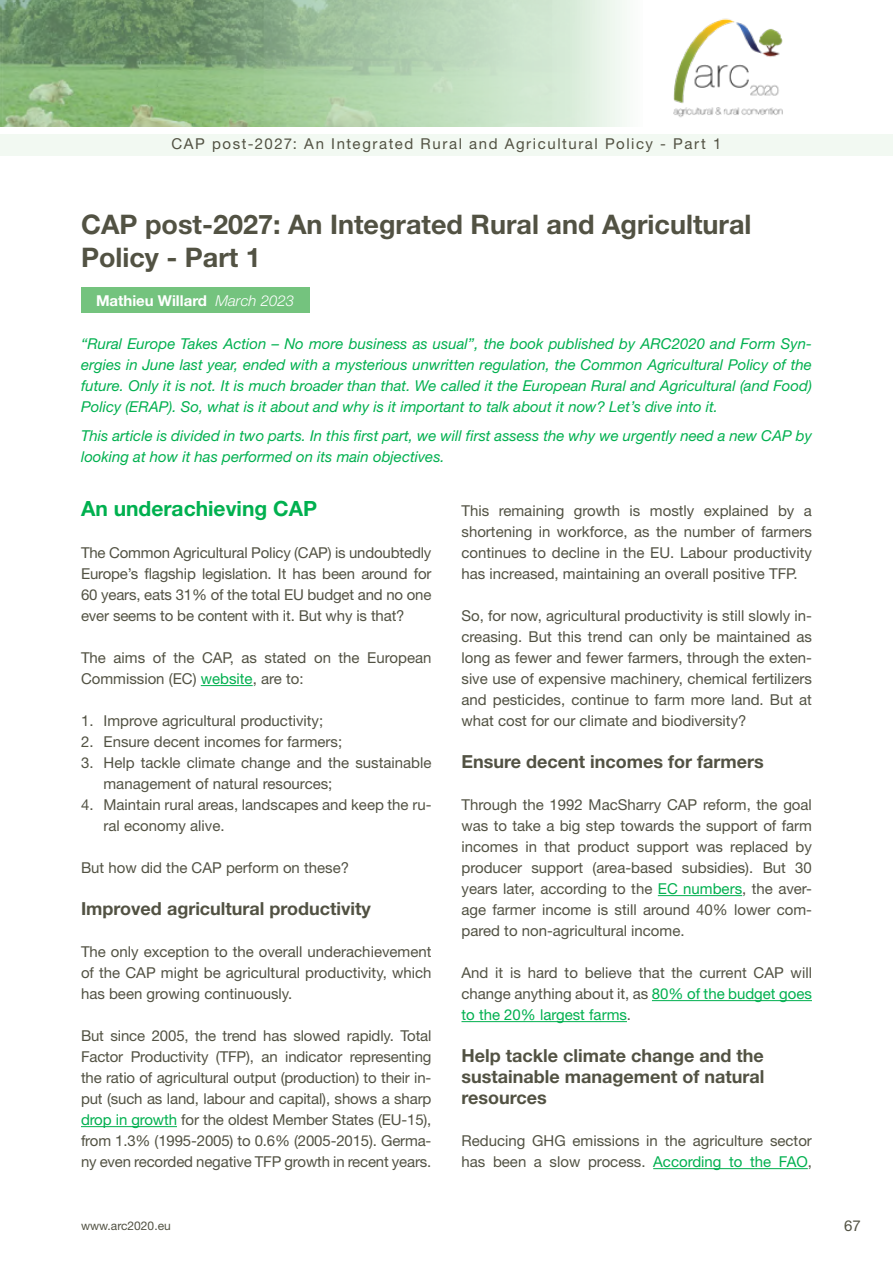
<style>
.page{position:relative;width:893px;height:1263px;background:#fff}
.page>*{position:absolute;margin:0;border:0;box-sizing:border-box;transform-origin:0 0}
.t1{font:700 27px/33px "Helvetica Neue LT Std";color:#525243}
.t2{font:700 21px "Helvetica Neue LT Std";color:#00b04f}
.t3{font:700 18px/21px "Helvetica Neue LT Std";color:#525243;text-align:justify}
.t4{font:15px/21px "Helvetica Neue LT Std";color:#525243;text-align:justify}
.t5{font:italic 15px/21px "Helvetica Neue LT Std";color:#00b04f;text-align:justify}
.t6{font:15px "Helvetica Neue LT Std";letter-spacing:.105em;color:#525243}
.t7{font:700 15px "Helvetica Neue LT Std";color:#fff}
.t8{font:12px "Helvetica Neue LT Std";color:#525243}
.s1{font-weight:300;font-style:italic}
.s2{color:#00b04f}
</style>
<div class="page">
<svg style="left:0;top:0;width:625px;height:127px;background:#a2c39d"></svg>
<div style="left:0;top:134px;width:893px;height:22px;background:#f2f9f2"></div>
<img style="left:673px;top:18px;width:110px;height:100px">
<div style="left:81px;top:287px;width:228px;height:26px;background:#74c37e"></div>
<hr style="left:201px;top:685px;width:52px;height:1px;background:#00b04f">
<hr style="left:81px;top:1126px;width:96px;height:1px;background:#00b04f">
<hr style="left:658px;top:895px;width:84px;height:1px;background:#00b04f">
<hr style="left:652px;top:1000px;width:160px;height:1px;background:#00b04f">
<hr style="left:461px;top:1021px;width:166px;height:1px;background:#00b04f">
<hr style="left:653px;top:1168px;width:155px;height:1px;background:#00b04f">
<p class="t6" style="left:172px;top:134px;width:551px">CAP post-2027: An Integrated Rural and Agricultural Policy - Part 1</p>
<h1 class="t1" style="left:81px;top:207px;width:672px">CAP post-2027: An Integrated Rural and Agricultural<br>Policy - Part 1</h1>
<p class="t7" style="left:96px;top:291px;width:200px">Mathieu Willard <span class="s1">March 2023</span></p>
<p class="t5" style="left:81px;top:333px;width:732px">“Rural Europe Takes Action – No more business as usual”, the book published by ARC2020 and Form Syn&shy;ergies in June last year, ended with a mysterious unwritten regulation, the Common Agricultural Policy of the future. Only it is not. It is much broader than that. We called it the European Rural and Agricultural (and Food)<br>Policy (ERAP). So, what is it about and why is it important to talk about it now? Let’s dive into it.</p>
<p class="t5" style="left:81px;top:425px;width:732px">This article is divided in two parts. In this first part, we will first assess the why we urgently need a new CAP by looking at how it has performed on its main objectives.</p>
<h2 class="t2" style="left:81px;top:495px;width:238px">An underachieving CAP</h2>
<p class="t4" style="left:81px;top:542px;width:352px">The Common Agricultural Policy (CAP) is undoubtedly Europe’s flagship legislation. It has been around for 60 years, eats 31% of the total EU budget and no one ever seems to be content with it. But why is that?</p>
<p class="t4" style="left:81px;top:647px;width:352px">The aims of the CAP, as stated on the European<br>Commission (EC) <span class="s2">website</span>, are to:</p>
<p class="t4" style="left:81px;top:710px;width:244px">1. Improve agricultural productivity;</p>
<p class="t4" style="left:81px;top:731px;width:263px">2. Ensure decent incomes for farmers;</p>
<p class="t4" style="left:104px;top:752px;width:329px;text-indent:-22px">3. Help tackle climate change and the sustainable management of natural resources;</p>
<p class="t4" style="left:104px;top:794px;width:329px;text-indent:-22px">4. Maintain rural areas, landscapes and keep the ru&shy;ral economy alive.</p>
<p class="t4" style="left:81px;top:857px;width:270px">But how did the CAP perform on these?</p>
<p class="t3" style="left:81px;top:898px;width:291px">Improved agricultural productivity</p>
<p class="t4" style="left:81px;top:941px;width:352px">The only exception to the overall underachievement of the CAP might be agricultural productivity, which has been growing continuously.</p>
<p class="t4" style="left:81px;top:1025px;width:352px">But since 2005, the trend has slowed rapidly. Total Factor Productivity (TFP), an indicator representing the ratio of agricultural output (production) to their in&shy;put (such as land, labour and capital), shows a sharp <span class="s2">drop in growth</span> for the oldest Member States (EU-15), from 1.3% (1995-2005) to 0.6% (2005-2015). Germa&shy;ny even recorded negative TFP growth in recent years.</p>
<p class="t4" style="left:461px;top:500px;width:352px">This remaining growth is mostly explained by a shortening in workforce, as the number of farmers continues to decline in the EU. Labour productivity has increased, maintaining an overall positive TFP.</p>
<p class="t4" style="left:461px;top:605px;width:352px">So, for now, agricultural productivity is still slowly in&shy;creasing. But this trend can only be maintained as long as fewer and fewer farmers, through the exten&shy;sive use of expensive machinery, chemical fertilizers and pesticides, continue to farm more land. But at what cost for our climate and biodiversity?</p>
<p class="t3" style="left:461px;top:751px;width:304px">Ensure decent incomes for farmers</p>
<p class="t4" style="left:461px;top:794px;width:352px">Through the 1992 MacSharry CAP reform, the goal was to take a big step towards the support of farm incomes in that product support was replaced by producer support (area-based subsidies). But 30 years later, according to the <span class="s2">EC numbers</span>, the aver&shy;age farmer income is still around 40% lower com&shy;pared to non-agricultural income.</p>
<p class="t4" style="left:461px;top:962px;width:352px">And it is hard to believe that the current CAP will change anything about it, as <span class="s2">80% of the budget goes to the 20% largest farms</span>.</p>
<p class="t3" style="left:461px;top:1045px;width:304px">Help tackle climate change and the sustainable management of natural resources</p>
<p class="t4" style="left:461px;top:1130px;width:352px">Reducing GHG emissions in the agriculture sector has been a slow process. <span class="s2">According to the FAO</span>,</p>
<p class="t8" style="left:81px;top:1218px;width:91px">www.arc2020.eu</p>
<p class="t4" style="left:844px;top:1215px;width:18px">67</p>
</div>
